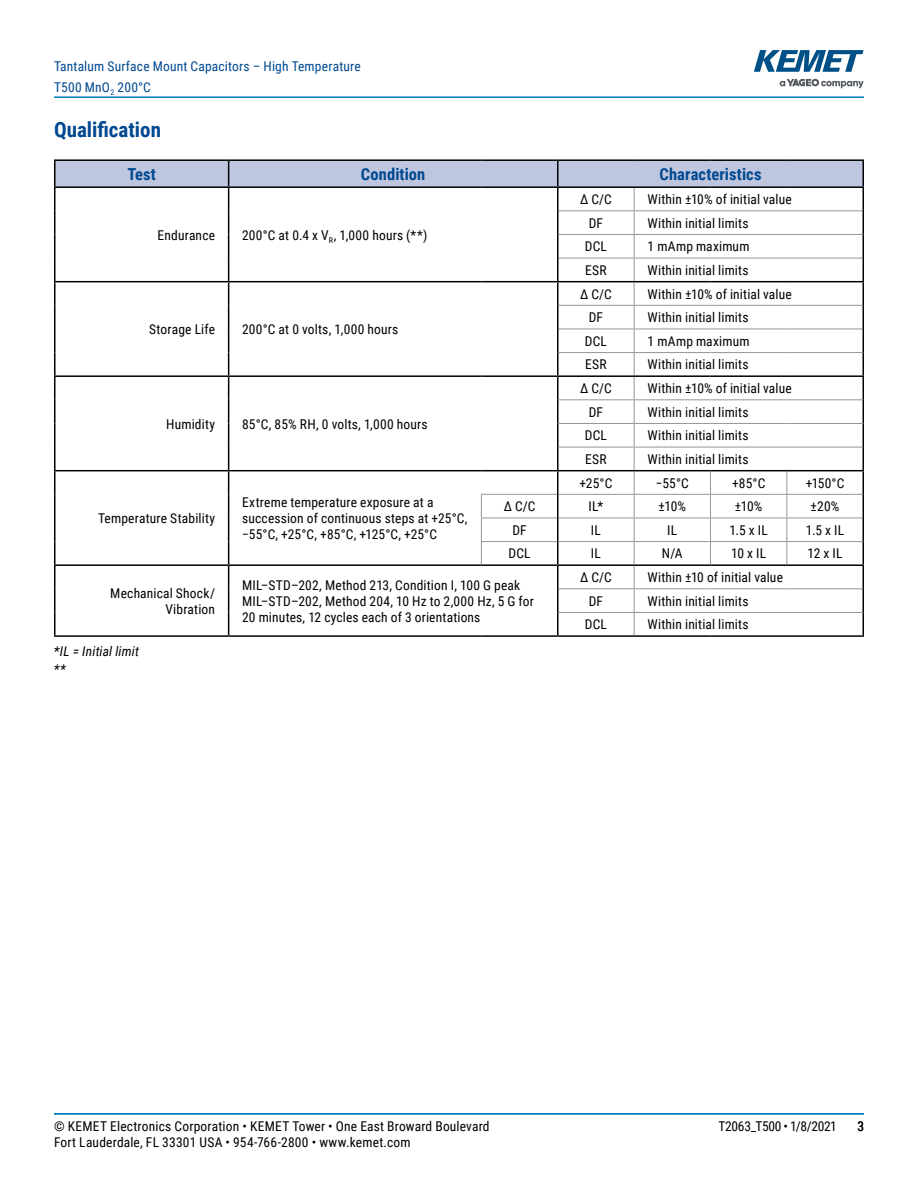
<style>
.page{position:relative;width:918px;height:1188px;background:#fff}
.page>*{position:absolute;margin:0;border:0;box-sizing:border-box;transform-origin:0 0}
.t1{font:700 21px "Roboto Condensed";color:#004990}
.t2{font:700 16.5px "Roboto Condensed";letter-spacing:.005em;color:#004990}
.t3{font:13.5px/16.2px "Roboto Condensed";letter-spacing:.01em;color:#000}
.t4{font:13.5px/21px "Roboto Condensed";letter-spacing:.015em;color:#004990}
.t5{font:13.5px "Roboto Condensed";letter-spacing:-.02em;color:#000}
.t6{font:italic 13.5px/18px "Roboto Condensed";letter-spacing:.01em;color:#000}
</style>
<div class="page">
<hr style="left:54px;top:1113px;width:810px;height:2px;background:#007dc3">
<hr style="left:54px;top:96px;width:810px;height:2px;background:#007dc3">
<svg style="left:780px;top:79px;width:84px;height:9px"></svg>
<svg style="left:754px;top:50px;width:110px;height:22px"></svg>
<hr style="left:54px;top:281px;width:175px;height:1px;background:#000">
<hr style="left:787px;top:281px;width:77px;height:1px;background:#000">
<hr style="left:54px;top:375px;width:175px;height:2px;background:#000">
<hr style="left:787px;top:375px;width:77px;height:2px;background:#000">
<hr style="left:54px;top:470px;width:175px;height:1px;background:#000">
<hr style="left:787px;top:470px;width:77px;height:1px;background:#000">
<hr style="left:54px;top:564px;width:175px;height:2px;background:#000">
<hr style="left:787px;top:564px;width:77px;height:2px;background:#000">
<hr style="left:54px;top:188px;width:2px;height:23px;background:#000">
<hr style="left:54px;top:211px;width:2px;height:23px;background:#000">
<hr style="left:54px;top:234px;width:2px;height:24px;background:#000">
<hr style="left:54px;top:258px;width:2px;height:23px;background:#000">
<hr style="left:54px;top:282px;width:2px;height:23px;background:#000">
<hr style="left:54px;top:305px;width:2px;height:24px;background:#000">
<hr style="left:54px;top:329px;width:2px;height:24px;background:#000">
<hr style="left:54px;top:353px;width:2px;height:22px;background:#000">
<hr style="left:54px;top:377px;width:2px;height:23px;background:#000">
<hr style="left:54px;top:400px;width:2px;height:23px;background:#000">
<hr style="left:54px;top:423px;width:2px;height:24px;background:#000">
<hr style="left:54px;top:447px;width:2px;height:23px;background:#000">
<hr style="left:54px;top:471px;width:2px;height:23px;background:#000">
<hr style="left:54px;top:494px;width:2px;height:24px;background:#000">
<hr style="left:54px;top:518px;width:2px;height:24px;background:#000">
<hr style="left:54px;top:542px;width:2px;height:22px;background:#000">
<hr style="left:54px;top:566px;width:2px;height:23px;background:#000">
<hr style="left:54px;top:589px;width:2px;height:23px;background:#000">
<hr style="left:54px;top:612px;width:2px;height:23px;background:#000">
<hr style="left:54px;top:159px;width:175px;height:2px;background:#000">
<hr style="left:54px;top:161px;width:2px;height:25px;background:#000">
<hr style="left:54px;top:186px;width:175px;height:2px;background:#000">
<hr style="left:558px;top:159px;width:76px;height:2px;background:#000">
<hr style="left:634px;top:159px;width:77px;height:2px;background:#000">
<hr style="left:711px;top:159px;width:76px;height:2px;background:#000">
<hr style="left:787px;top:159px;width:77px;height:2px;background:#000">
<hr style="left:862px;top:161px;width:2px;height:25px;background:#000">
<hr style="left:862px;top:188px;width:2px;height:23px;background:#000">
<hr style="left:862px;top:211px;width:2px;height:23px;background:#000">
<hr style="left:862px;top:234px;width:2px;height:24px;background:#000">
<hr style="left:862px;top:258px;width:2px;height:23px;background:#000">
<hr style="left:862px;top:282px;width:2px;height:23px;background:#000">
<hr style="left:862px;top:305px;width:2px;height:24px;background:#000">
<hr style="left:862px;top:329px;width:2px;height:24px;background:#000">
<hr style="left:862px;top:353px;width:2px;height:22px;background:#000">
<hr style="left:862px;top:377px;width:2px;height:23px;background:#000">
<hr style="left:862px;top:400px;width:2px;height:23px;background:#000">
<hr style="left:862px;top:423px;width:2px;height:24px;background:#000">
<hr style="left:862px;top:447px;width:2px;height:23px;background:#000">
<hr style="left:862px;top:471px;width:2px;height:23px;background:#000">
<hr style="left:862px;top:494px;width:2px;height:24px;background:#000">
<hr style="left:862px;top:518px;width:2px;height:24px;background:#000">
<hr style="left:862px;top:542px;width:2px;height:22px;background:#000">
<hr style="left:862px;top:566px;width:2px;height:23px;background:#000">
<hr style="left:862px;top:589px;width:2px;height:23px;background:#000">
<hr style="left:862px;top:612px;width:2px;height:23px;background:#000">
<hr style="left:54px;top:635px;width:175px;height:2px;background:#000">
<hr style="left:229px;top:635px;width:252px;height:2px;background:#000">
<hr style="left:481px;top:635px;width:77px;height:2px;background:#000">
<hr style="left:558px;top:635px;width:76px;height:2px;background:#000">
<hr style="left:634px;top:635px;width:77px;height:2px;background:#000">
<hr style="left:711px;top:635px;width:76px;height:2px;background:#000">
<hr style="left:787px;top:635px;width:77px;height:2px;background:#000">
<hr style="left:229px;top:159px;width:252px;height:2px;background:#000">
<svg style="left:55px;top:160px;width:808px;height:475px"></svg>
<hr style="left:481px;top:159px;width:77px;height:2px;background:#000">
<hr style="left:229px;top:186px;width:252px;height:2px;background:#000">
<hr style="left:481px;top:186px;width:77px;height:2px;background:#000">
<hr style="left:558px;top:186px;width:76px;height:2px;background:#000">
<hr style="left:634px;top:186px;width:77px;height:2px;background:#000">
<hr style="left:711px;top:186px;width:76px;height:2px;background:#000">
<hr style="left:787px;top:186px;width:77px;height:2px;background:#000">
<p class="t4" style="left:54px;top:55px;width:308px">Tantalum Surface Mount Capacitors – High Temperature<br>T500 MnO<sub>2</sub> 200°C</p>
<h1 class="t1" style="left:54px;top:115px;width:109px">Qualification</h1>
<p class="t2" style="left:127px;top:162px;width:30px">Test</p>
<p class="t2" style="left:361px;top:162px;width:66px">Condition</p>
<p class="t2" style="left:660px;top:162px;width:103px">Characteristics</p>
<p class="t3" style="left:158px;top:226px;width:59px">Endurance</p>
<p class="t3" style="left:242px;top:226px;width:187px">200°C at 0.4 x V<sub>R</sub>, 1,000 hours (**)</p>
<p class="t3" style="left:149px;top:321px;width:68px">Storage Life</p>
<p class="t3" style="left:242px;top:321px;width:158px">200°C at 0 volts, 1,000 hours</p>
<p class="t3" style="left:166px;top:415px;width:50px">Humidity</p>
<p class="t3" style="left:242px;top:415px;width:187px">85°C, 85% RH, 0 volts, 1,000 hours</p>
<p class="t3" style="left:98px;top:510px;width:118px">Temperature Stability</p>
<p class="t3" style="left:242px;top:493px;width:227px">Extreme temperature exposure at a succession of continuous steps at +25°C, −55°C, +25°C, +85°C, +125°C, +25°C</p>
<p class="t3" style="left:580px;top:191px;width:33px">Δ C/C</p>
<p class="t3" style="left:648px;top:191px;width:146px">Within ±10% of initial value</p>
<p class="t3" style="left:589px;top:214px;width:16px">DF</p>
<p class="t3" style="left:648px;top:214px;width:102px">Within initial limits</p>
<p class="t3" style="left:585px;top:238px;width:24px">DCL</p>
<p class="t3" style="left:648px;top:238px;width:103px">1 mAmp maximum</p>
<p class="t3" style="left:585px;top:262px;width:23px">ESR</p>
<p class="t3" style="left:648px;top:262px;width:102px">Within initial limits</p>
<p class="t3" style="left:580px;top:285px;width:33px">Δ C/C</p>
<p class="t3" style="left:648px;top:285px;width:146px">Within ±10% of initial value</p>
<p class="t3" style="left:589px;top:309px;width:16px">DF</p>
<p class="t3" style="left:648px;top:309px;width:102px">Within initial limits</p>
<p class="t3" style="left:585px;top:332px;width:24px">DCL</p>
<p class="t3" style="left:648px;top:332px;width:103px">1 mAmp maximum</p>
<p class="t3" style="left:585px;top:356px;width:23px">ESR</p>
<p class="t3" style="left:648px;top:356px;width:102px">Within initial limits</p>
<p class="t3" style="left:580px;top:380px;width:33px">Δ C/C</p>
<p class="t3" style="left:648px;top:380px;width:146px">Within ±10% of initial value</p>
<p class="t3" style="left:589px;top:403px;width:16px">DF</p>
<p class="t3" style="left:648px;top:403px;width:102px">Within initial limits</p>
<p class="t3" style="left:585px;top:427px;width:24px">DCL</p>
<p class="t3" style="left:648px;top:427px;width:102px">Within initial limits</p>
<p class="t3" style="left:585px;top:451px;width:23px">ESR</p>
<p class="t3" style="left:648px;top:451px;width:102px">Within initial limits</p>
<p class="t3" style="left:580px;top:474px;width:34px">+25°C</p>
<p class="t3" style="left:656px;top:474px;width:35px">−55°C</p>
<p class="t3" style="left:732px;top:474px;width:35px">+85°C</p>
<p class="t3" style="left:806px;top:474px;width:40px">+150°C</p>
<p class="t3" style="left:504px;top:498px;width:33px">Δ C/C</p>
<p class="t3" style="left:589px;top:498px;width:16px">IL*</p>
<p class="t3" style="left:658px;top:498px;width:29px">±10%</p>
<p class="t3" style="left:735px;top:498px;width:29px">±10%</p>
<p class="t3" style="left:811px;top:498px;width:30px">±20%</p>
<p class="t3" style="left:512px;top:521px;width:16px">DF</p>
<p class="t3" style="left:591px;top:521px;width:11px">IL</p>
<p class="t3" style="left:667px;top:521px;width:11px">IL</p>
<p class="t3" style="left:729px;top:521px;width:40px">1.5 x IL</p>
<p class="t3" style="left:806px;top:521px;width:40px">1.5 x IL</p>
<p class="t3" style="left:508px;top:545px;width:24px">DCL</p>
<p class="t3" style="left:591px;top:545px;width:11px">IL</p>
<p class="t3" style="left:662px;top:545px;width:22px">N/A</p>
<p class="t3" style="left:731px;top:545px;width:37px">10 x IL</p>
<p class="t3" style="left:808px;top:545px;width:36px">12 x IL</p>
<p class="t3" style="left:110px;top:584px;width:106px;text-align:right">Mechanical Shock/<br>Vibration</p>
<p class="t3" style="left:242px;top:576px;width:293px">MIL–STD–202, Method 213, Condition I, 100 G peak<br>MIL–STD–202, Method 204, 10 Hz to 2,000 Hz, 5 G for<br>20 minutes, 12 cycles each of 3 orientations</p>
<p class="t6" style="left:54px;top:642px;width:87px">*IL = Initial limit **</p>
<p class="t3" style="left:580px;top:569px;width:33px">Δ C/C</p>
<p class="t3" style="left:648px;top:569px;width:137px">Within ±10 of initial value</p>
<p class="t3" style="left:589px;top:592px;width:16px">DF</p>
<p class="t3" style="left:648px;top:592px;width:102px">Within initial limits</p>
<p class="t3" style="left:585px;top:616px;width:24px">DCL</p>
<p class="t3" style="left:648px;top:616px;width:102px">Within initial limits</p>
<p class="t3" style="left:54px;top:1117px;width:437px">© KEMET Electronics Corporation • KEMET Tower • One East Broward Boulevard</p>
<p class="t5" style="left:718px;top:1116px;width:120px">T2063_T500 • 1/8/2021</p>
<p class="t3" style="left:54px;top:1133px;width:358px">Fort Lauderdale, FL 33301 USA • 954-766-2800 • www.kemet.com</p>
<p class="t3" style="left:857px;top:1117px;width:8px">3</p>
</div>
